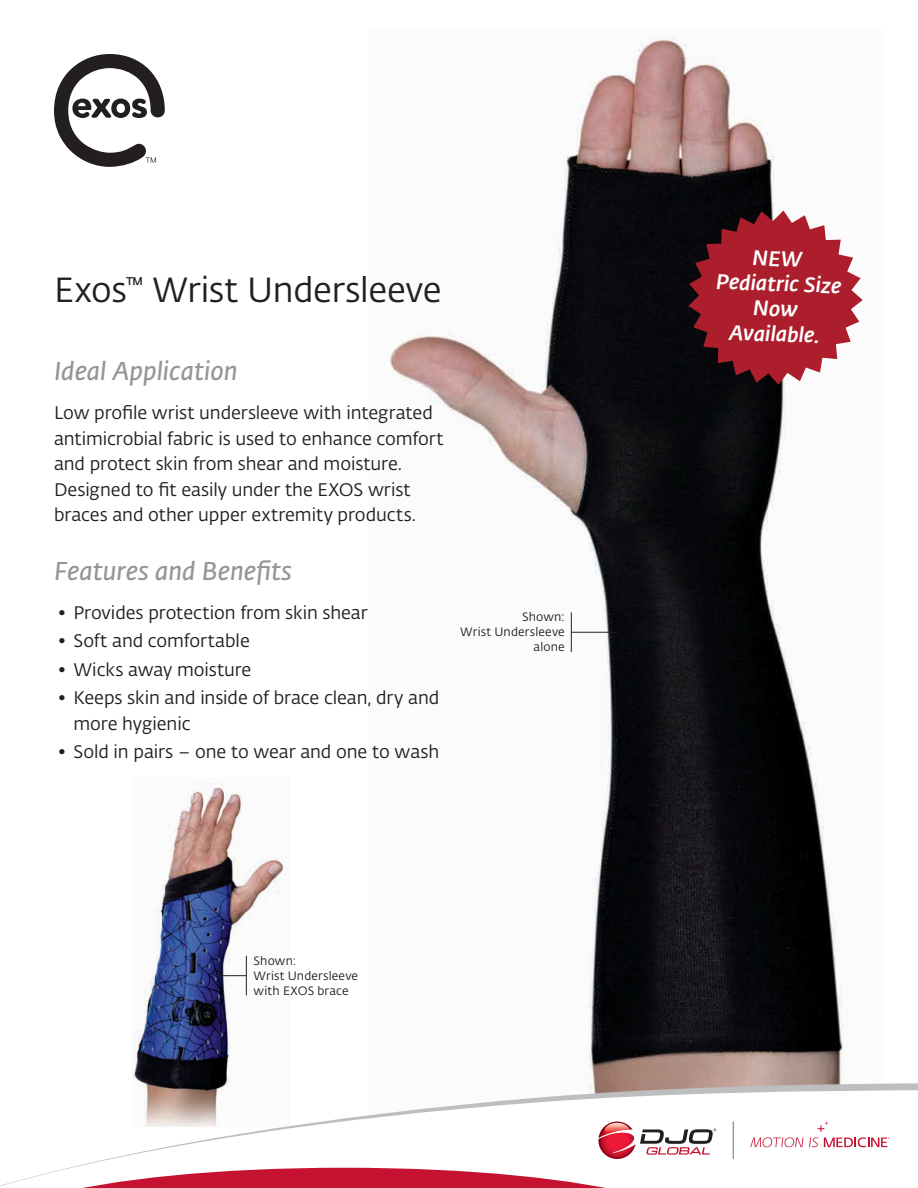
<style>
.page{position:relative;width:918px;height:1188px;background:#fff}
.page>*{position:absolute;margin:0;border:0;box-sizing:border-box;transform-origin:0 0}
.t1{font:34.5px "Fedra Sans Alt Pro";letter-spacing:-.01em;color:#231f20}
.t2{font:italic 600 25.5px "Fedra Sans Alt Pro";color:#949698}
.t3{font:italic 500 21px/25.2px "Fedra Sans Alt Pro";color:#fff;text-align:center}
.t4{font:18px/25.5px "Fedra Sans Alt Pro";letter-spacing:-.005em;color:#231f20}
.t5{font:12px/15px "Fedra Sans Alt Pro";letter-spacing:.015em;color:#231f20;text-align:right}
</style>
<div class="page">
<img style="left:389px;top:36px;width:459px;height:1047px">
<svg style="left:54px;top:54px;width:111px;height:113px"></svg>
<img style="left:133px;top:783px;width:155px;height:300px">
<hr style="left:571px;top:632px;width:46px;height:1px;background:#231f20">
<hr style="left:571px;top:612px;width:1px;height:40px;background:#231f20">
<hr style="left:216px;top:975px;width:30px;height:1px;background:#231f20">
<hr style="left:246px;top:956px;width:1px;height:40px;background:#231f20">
<svg style="left:137px;top:1083px;width:781px;height:7px"></svg>
<svg style="left:69px;top:1090px;width:849px;height:78px"></svg>
<svg style="left:0;top:1168px;width:605px;height:20px"></svg>
<hr style="left:733px;top:1122px;width:1px;height:37px;background:#6d6f71">
<svg style="left:750px;top:1137px;width:53px;height:10px"></svg>
<svg style="left:809px;top:1122px;width:81px;height:25px"></svg>
<svg style="left:598px;top:1122px;width:118px;height:37px"></svg>
<svg style="left:689px;top:211px;width:174px;height:174px"></svg>
<p class="t1" style="left:54px;top:266px;width:389px">Exos<sup>™</sup> Wrist Undersleeve</p>
<p class="t2" style="left:54px;top:353px;width:185px">Ideal Application</p>
<p class="t4" style="left:54px;top:400px;width:391px">Low profile wrist undersleeve with integrated antimicrobial fabric is used to enhance comfort and protect skin from shear and moisture.<br>Designed to fit easily under the EXOS wrist braces and other upper extremity products.</p>
<p class="t2" style="left:54px;top:552px;width:240px">Features and Benefits</p>
<p class="t4" style="left:58px;top:599px;width:311px">• Provides protection from skin shear</p>
<p class="t4" style="left:58px;top:628px;width:193px">• Soft and comfortable</p>
<p class="t4" style="left:58px;top:656px;width:194px">• Wicks away moisture</p>
<p class="t4" style="left:74px;top:685px;width:367px;text-indent:-15px">• Keeps skin and inside of brace clean, dry and more hygienic</p>
<p class="t4" style="left:58px;top:739px;width:382px">• Sold in pairs – one to wear and one to wash</p>
<p class="t5" style="left:522px;top:609px;width:44px">Shown:</p>
<p class="t5" style="left:460px;top:624px;width:106px">Wrist Undersleeve alone</p>
<p class="t5" style="left:254px;top:953px;width:44px">Shown:</p>
<p class="t5" style="left:254px;top:968px;width:106px;text-align:left">Wrist Undersleeve with EXOS brace</p>
<p class="t3" style="left:718px;top:243px;width:127px;rotate:2deg">NEW<br>Pediatric Size<br>Now<br>Available.</p>
</div>
